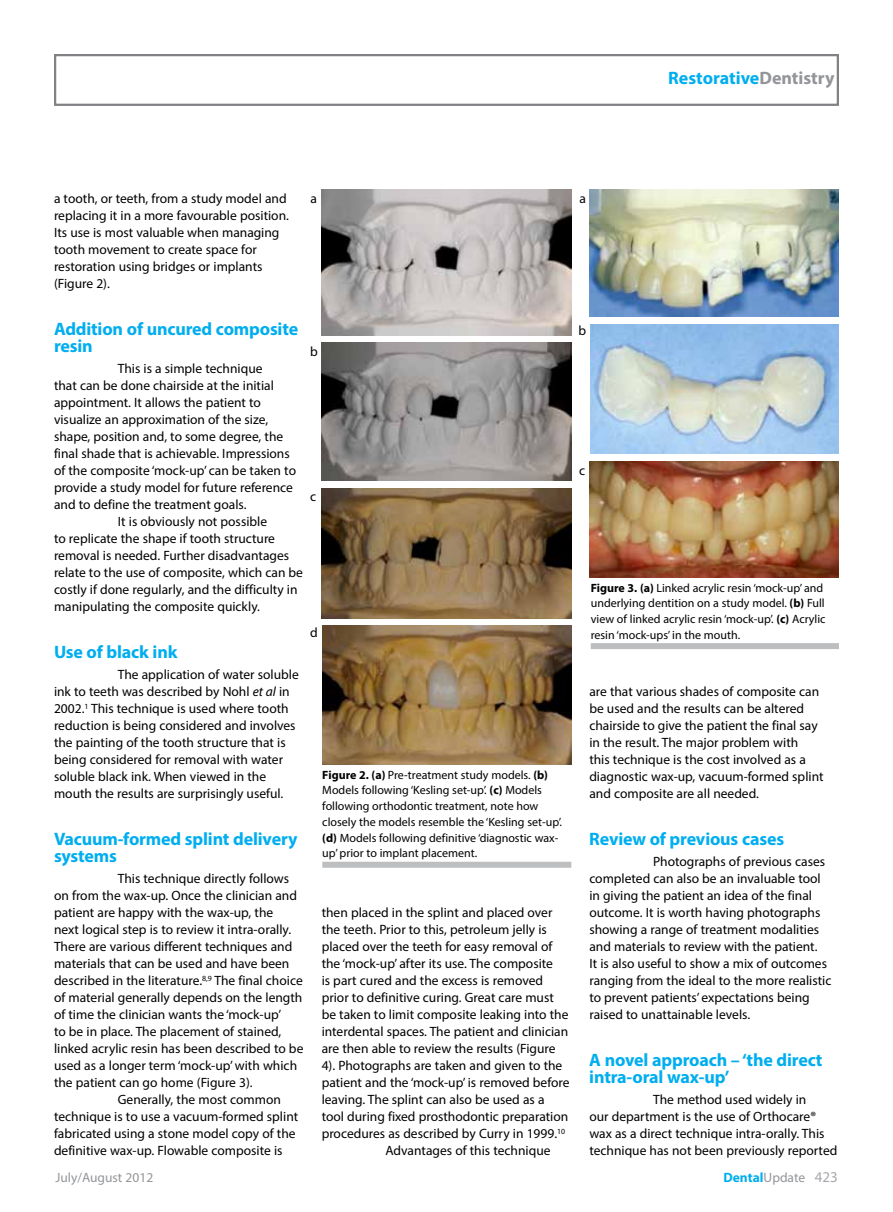
<style>
.page{position:relative;width:893px;height:1212px;background:#fff}
.page>*{position:absolute;margin:0;border:0;box-sizing:border-box;transform-origin:0 0}
.t1{font:700 18px/17px "Myriad Pro";letter-spacing:-.01em;color:#00aeef}
.t2{font:13.5px/17px "Myriad Pro";color:#000}
.t3{font:13.5px "Myriad Pro";color:#939598}
.t4{font:700 13.5px "Myriad Pro";color:#00aeef}
.t5{font:12px/15.8px "Myriad Pro";color:#000}
.s1{color:#939598}
.s2{font-style:italic}
.s3{font-weight:700}
.s4{font-weight:400;color:#939598}
.s5{font-weight:400;font-size:15px;color:#a7a9ac}
</style>
<div class="page">
<div style="left:54px;top:54px;width:785px;height:52px;border:2px solid #808285"></div>
<img style="left:322px;top:189px;width:249px;height:146px">
<img style="left:322px;top:342px;width:249px;height:139px">
<img style="left:322px;top:488px;width:249px;height:130px">
<img style="left:322px;top:625px;width:249px;height:139px">
<div style="left:322px;top:862px;width:249px;height:6px;background:#bcbec0"></div>
<img style="left:589px;top:189px;width:250px;height:127px">
<img style="left:591px;top:324px;width:248px;height:130px">
<img style="left:589px;top:462px;width:250px;height:115px">
<div style="left:591px;top:643px;width:248px;height:6px;background:#bcbec0"></div>
<h1 class="t1" style="left:668px;top:69px;width:168px">Restorative<span class="s1">Dentistry</span></h1>
<p class="t2" style="left:54px;top:190px;width:236px">a tooth, or teeth, from a study model and replacing it in a more favourable position.<br>Its use is most valuable when managing tooth movement to create space for restoration using bridges or implants (Figure 2).</p>
<h1 class="t1" style="left:54px;top:320px;width:246px">Addition of uncured composite resin</h1>
<p class="t2" style="left:118px;top:360px;width:146px">This is a simple technique</p>
<p class="t2" style="left:54px;top:377px;width:221px">that can be done chairside at the initial</p>
<p class="t2" style="left:54px;top:394px;width:209px">appointment. It allows the patient to</p>
<p class="t2" style="left:54px;top:411px;width:216px">visualize an approximation of the size,</p>
<p class="t2" style="left:54px;top:428px;width:231px">shape, position and, to some degree, the</p>
<p class="t2" style="left:54px;top:445px;width:237px">final shade that is achievable. Impressions</p>
<p class="t2" style="left:54px;top:462px;width:244px">of the composite ‘mock-up’ can be taken to</p>
<p class="t2" style="left:54px;top:479px;width:240px">provide a study model for future reference</p>
<p class="t2" style="left:54px;top:496px;width:194px">and to define the treatment goals.</p>
<p class="t2" style="left:118px;top:513px;width:151px">It is obviously not possible</p>
<p class="t2" style="left:54px;top:530px;width:223px">to replicate the shape if tooth structure</p>
<p class="t2" style="left:54px;top:547px;width:237px">removal is needed. Further disadvantages</p>
<p class="t2" style="left:54px;top:564px;width:251px">relate to the use of composite, which can be</p>
<p class="t2" style="left:54px;top:581px;width:245px">costly if done regularly, and the difficulty in</p>
<p class="t2" style="left:54px;top:598px;width:208px">manipulating the composite quickly.</p>
<h1 class="t1" style="left:54px;top:643px;width:125px">Use of black ink</h1>
<p class="t2" style="left:54px;top:666px;width:246px;text-indent:64px">The application of water soluble ink to teeth was described by Nohl <span class="s2">et al</span> in 2002.<sup>1</sup> This technique is used where tooth reduction is being considered and involves the painting of the tooth structure that is being considered for removal with water soluble black ink. When viewed in the mouth the results are surprisingly useful.</p>
<h1 class="t1" style="left:54px;top:830px;width:245px">Vacuum-formed splint delivery systems</h1>
<p class="t2" style="left:118px;top:870px;width:173px">This technique directly follows</p>
<p class="t2" style="left:54px;top:887px;width:244px">on from the wax-up. Once the clinician and</p>
<p class="t2" style="left:54px;top:904px;width:221px">patient are happy with the wax-up, the</p>
<p class="t2" style="left:54px;top:921px;width:239px">next logical step is to review it intra-orally.</p>
<p class="t2" style="left:54px;top:938px;width:240px">There are various different techniques and</p>
<p class="t2" style="left:54px;top:955px;width:237px">materials that can be used and have been</p>
<p class="t2" style="left:54px;top:972px;width:250px">described in the literature.<sup>8,9</sup> The final choice</p>
<p class="t2" style="left:54px;top:989px;width:250px">of material generally depends on the length</p>
<p class="t2" style="left:54px;top:1006px;width:229px">of time the clinician wants the ‘mock-up’</p>
<p class="t2" style="left:54px;top:1023px;width:229px">to be in place. The placement of stained,</p>
<p class="t2" style="left:54px;top:1040px;width:251px">linked acrylic resin has been described to be</p>
<p class="t2" style="left:54px;top:1057px;width:245px">used as a longer term ‘mock-up’ with which</p>
<p class="t2" style="left:54px;top:1074px;width:200px">the patient can go home (Figure 3).</p>
<p class="t2" style="left:118px;top:1091px;width:165px">Generally, the most common</p>
<p class="t2" style="left:54px;top:1108px;width:246px">technique is to use a vacuum-formed splint</p>
<p class="t2" style="left:54px;top:1125px;width:243px">fabricated using a stone model copy of the</p>
<p class="t2" style="left:54px;top:1142px;width:230px">definitive wax-up. Flowable composite is</p>
<p class="t2" style="left:310px;top:190px;width:8px">a</p>
<p class="t2" style="left:310px;top:343px;width:9px">b</p>
<p class="t2" style="left:310px;top:487px;width:8px">c</p>
<p class="t2" style="left:310px;top:623px;width:9px">d</p>
<p class="t5" style="left:322px;top:767px;width:241px"><span class="s3">Figure 2. (a)</span> Pre-treatment study models. <span class="s3">(b)<br></span>Models following ‘Kesling set-up’. <span class="s3">(c)</span> Models following orthodontic treatment, note how closely the models resemble the ‘Kesling set-up’. <span class="s3">(d)</span> Models following definitive ‘diagnostic wax&shy;up’ prior to implant placement.</p>
<p class="t2" style="left:322px;top:904px;width:232px">then placed in the splint and placed over</p>
<p class="t2" style="left:322px;top:921px;width:227px">the teeth. Prior to this, petroleum jelly is</p>
<p class="t2" style="left:322px;top:938px;width:232px">placed over the teeth for easy removal of</p>
<p class="t2" style="left:322px;top:955px;width:233px">the ‘mock-up’ after its use. The composite</p>
<p class="t2" style="left:322px;top:972px;width:223px">is part cured and the excess is removed</p>
<p class="t2" style="left:322px;top:989px;width:234px">prior to definitive curing. Great care must</p>
<p class="t2" style="left:322px;top:1006px;width:248px">be taken to limit composite leaking into the</p>
<p class="t2" style="left:322px;top:1023px;width:248px">interdental spaces. The patient and clinician</p>
<p class="t2" style="left:322px;top:1040px;width:235px">are then able to review the results (Figure</p>
<p class="t2" style="left:322px;top:1057px;width:242px">4). Photographs are taken and given to the</p>
<p class="t2" style="left:322px;top:1074px;width:249px">patient and the ‘mock-up’ is removed before</p>
<p class="t2" style="left:322px;top:1091px;width:224px">leaving. The splint can also be used as a</p>
<p class="t2" style="left:322px;top:1108px;width:248px">tool during fixed prosthodontic preparation</p>
<p class="t2" style="left:322px;top:1125px;width:245px">procedures as described by Curry in 1999.<sup>10</sup></p>
<p class="t2" style="left:385px;top:1142px;width:167px">Advantages of this technique</p>
<p class="t2" style="left:580px;top:190px;width:8px">a</p>
<p class="t2" style="left:578px;top:321px;width:9px">b</p>
<p class="t2" style="left:579px;top:462px;width:8px">c</p>
<p class="t5" style="left:591px;top:579px;width:236px"><span class="s3">Figure 3. (a)</span> Linked acrylic resin ‘mock-up’ and underlying dentition on a study model. <span class="s3">(b)</span> Full view of linked acrylic resin ‘mock-up’. <span class="s3">(c)</span> Acrylic resin ‘mock-ups’ in the mouth.</p>
<p class="t2" style="left:589px;top:683px;width:236px">are that various shades of composite can be used and the results can be altered chairside to give the patient the final say in the result. The major problem with<br>this technique is the cost involved as a diagnostic wax-up, vacuum-formed splint and composite are all needed.</p>
<h1 class="t1" style="left:589px;top:830px;width:196px">Review of previous cases</h1>
<p class="t2" style="left:589px;top:853px;width:244px;text-indent:64px">Photographs of previous cases completed can also be an invaluable tool in giving the patient an idea of the final outcome. It is worth having photographs showing a range of treatment modalities and materials to review with the patient.<br>It is also useful to show a mix of outcomes ranging from the ideal to the more realistic to prevent patients’ expectations being raised to unattainable levels.</p>
<h1 class="t1" style="left:589px;top:1051px;width:235px">A novel approach – ‘the direct intra-oral wax-up’</h1>
<p class="t2" style="left:589px;top:1091px;width:250px;text-indent:64px">The method used widely in<br>our department is the use of Orthocare® wax as a direct technique intra-orally. This technique has not been previously reported</p>
<p class="t3" style="left:56px;top:1168px;width:99px">July/August 2012</p>
<p class="t4" style="left:723px;top:1168px;width:116px">Dental<span class="s4">Update</span> <span class="s5">423</span></p>
</div>
